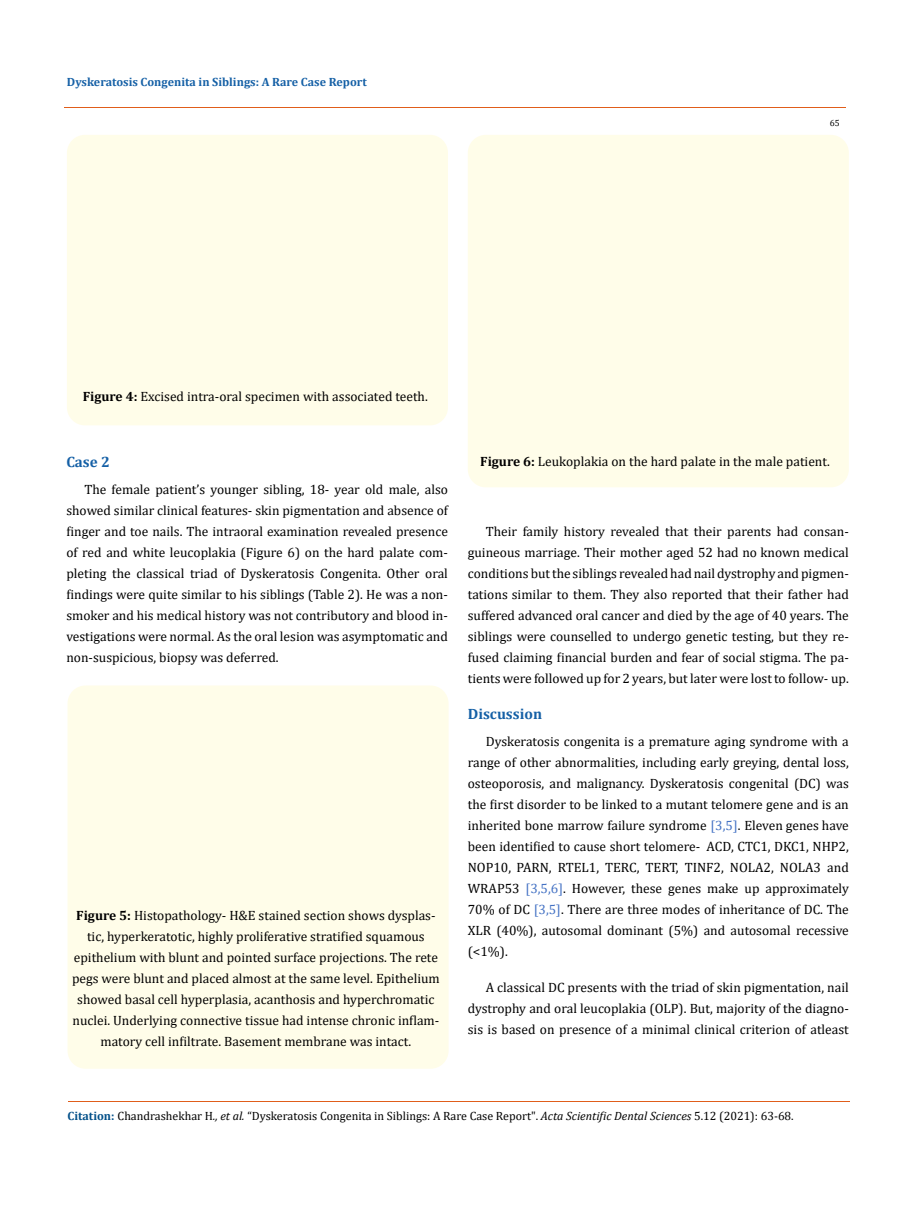
<style>
.page{position:relative;width:917px;height:1206px;background:#fff}
.page>*{position:absolute;margin:0;border:0;box-sizing:border-box;transform-origin:0 0}
.t1{font:700 15px "Cambria";color:#1560a6}
.t2{font:13.5px/21px "Cambria";color:#000;text-align:justify}
.t3{font:12px "Cambria";color:#000}
.t4{font:700 12px "Cambria";color:#1560a6}
.t5{font:9px "Cambria";color:#000}
.s1{font-weight:700}
.s2{color:#4472c4}
.s3{font-weight:700;color:#035089}
.s4{font-style:italic}
</style>
<div class="page">
<div style="left:67px;top:135px;width:381px;height:290px;background:#fffde9;border-radius:18px"></div>
<div style="left:68px;top:686px;width:380px;height:383px;background:#fffde9;border-radius:18px"></div>
<div style="left:468px;top:135px;width:380px;height:352px;background:#fffde9;border-radius:18px"></div>
<hr style="left:64px;top:108px;width:781px;height:1px;background:#e05d1a">
<hr style="left:68px;top:1102px;width:781px;height:1px;background:#e05d1a">
<p class="t4" style="left:67px;top:73px;width:301px">Dyskeratosis Congenita in Siblings: A Rare Case Report</p>
<p class="t5" style="left:829px;top:118px;width:11px">65</p>
<p class="t2" style="left:83px;top:386px;width:346px"><span class="s1">Figure 4:</span> Excised intra-oral specimen with associated teeth.</p>
<p class="t1" style="left:66px;top:452px;width:45px">Case 2</p>
<p class="t2" style="left:66px;top:479px;width:383px;text-indent:18px">The female patient’s younger sibling, 18- year old male, also showed similar clinical features- skin pigmentation and absence of finger and toe nails. The intraoral examination revealed presence of red and white leucoplakia (Figure 6) on the hard palate com&shy;pleting the classical triad of Dyskeratosis Congenita. Other oral findings were quite similar to his siblings (Table 2). He was a non&shy;smoker and his medical history was not contributory and blood in&shy;vestigations were normal. As the oral lesion was asymptomatic and non-suspicious, biopsy was deferred.</p>
<p class="t2" style="left:72px;top:905px;width:369px;text-align:center"><span class="s1">Figure 5:</span> Histopathology- H&amp;E stained section shows dysplas&shy;tic, hyperkeratotic, highly proliferative stratified squamous epithelium with blunt and pointed surface projections. The rete pegs were blunt and placed almost at the same level. Epithelium showed basal cell hyperplasia, acanthosis and hyperchromatic nuclei. Underlying connective tissue had intense chronic inflam&shy;matory cell infiltrate. Basement membrane was intact.</p>
<p class="t2" style="left:480px;top:451px;width:351px"><span class="s1">Figure 6:</span> Leukoplakia on the hard palate in the male patient.</p>
<p class="t2" style="left:468px;top:521px;width:382px;text-indent:18px">Their family history revealed that their parents had consan&shy;guineous marriage. Their mother aged 52 had no known medical conditions but the siblings revealed had nail dystrophy and pigmen&shy;tations similar to them. They also reported that their father had suffered advanced oral cancer and died by the age of 40 years. The siblings were counselled to undergo genetic testing, but they re&shy;fused claiming financial burden and fear of social stigma. The pa&shy;tients were followed up for 2 years, but later were lost to follow- up.</p>
<p class="t1" style="left:468px;top:703px;width:76px">Discussion</p>
<p class="t2" style="left:468px;top:730px;width:382px;text-indent:18px">Dyskeratosis congenita is a premature aging syndrome with a range of other abnormalities, including early greying, dental loss, osteoporosis, and malignancy. Dyskeratosis congenital (DC) was the first disorder to be linked to a mutant telomere gene and is an inherited bone marrow failure syndrome <span class="s2">[3,5]</span>. Eleven genes have been identified to cause short telomere- ACD, CTC1, DKC1, NHP2, NOP10, PARN, RTEL1, TERC, TERT, TINF2, NOLA2, NOLA3 and WRAP53 <span class="s2">[3,5,6]</span>. However, these genes make up approximately 70% of DC <span class="s2">[3,5]</span>. There are three modes of inheritance of DC. The XLR (40%), autosomal dominant (5%) and autosomal recessive (&lt;1%).</p>
<p class="t2" style="left:468px;top:977px;width:382px;text-indent:18px">A classical DC presents with the triad of skin pigmentation, nail dystrophy and oral leucoplakia (OLP). But, majority of the diagno&shy;sis is based on presence of a minimal clinical criterion of atleast</p>
<p class="t3" style="left:68px;top:1109px;width:727px"><span class="s3">Citation:</span> Chandrashekhar H<span class="s4">., et al.</span> “Dyskeratosis Congenita in Siblings: A Rare Case Report". <span class="s4">Acta Scientific Dental Sciences</span> 5.12 (2021): 63-68.</p>
</div>
